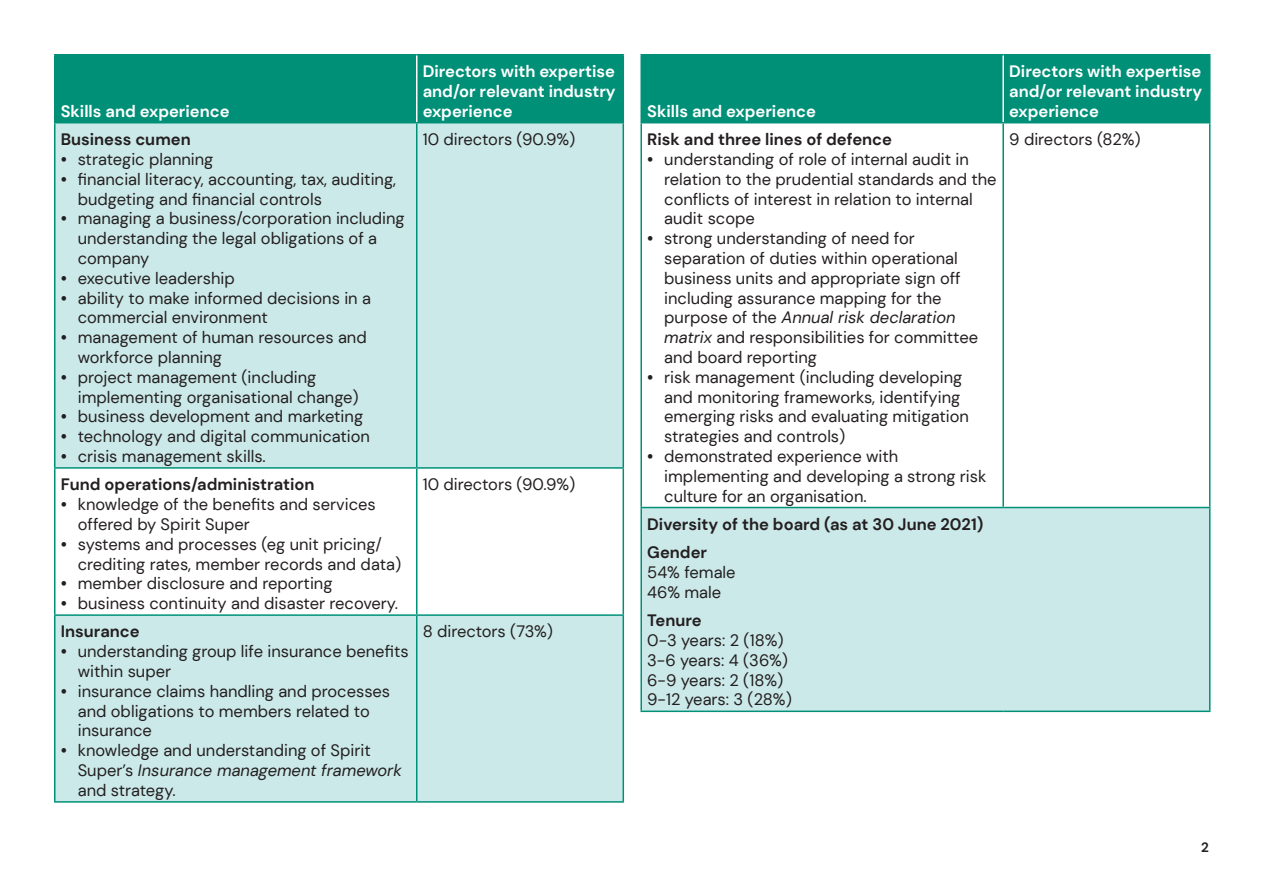
<style>
.page{position:relative;width:1263px;height:893px;background:#fff}
.page>*{position:absolute;margin:0;border:0;box-sizing:border-box;transform-origin:0 0}
.Table_copy{font:16.5px/19.8px "DM Sans";color:#231f20}
.Table_header{font:700 16.5px/19.8px "DM Sans";color:#fff;text-align:justify}
.Table_bold{font:700 16.5px "DM Sans";color:#231f20}
.t1{font:700 13.5px "DM Sans";color:#231f20}
.s1{font-weight:700}
.s2{font-style:italic}
</style>
<div class="page">
<div style="left:56px;top:56px;width:566px;height:66px;background:#009078"></div>
<svg style="left:56px;top:123px;width:566px;height:678px;fill:#cce9e9"></svg>
<hr style="left:54px;top:123px;width:2px;height:344px;background:#009078">
<hr style="left:416px;top:123px;width:1px;height:344px;background:#009078">
<hr style="left:622px;top:123px;width:2px;height:344px;background:#009078">
<hr style="left:54px;top:467px;width:363px;height:2px;background:#009078">
<hr style="left:54px;top:469px;width:2px;height:145px;background:#009078">
<hr style="left:417px;top:467px;width:207px;height:2px;background:#009078">
<hr style="left:416px;top:469px;width:1px;height:145px;background:#009078">
<hr style="left:622px;top:469px;width:2px;height:145px;background:#009078">
<hr style="left:54px;top:614px;width:363px;height:2px;background:#009078">
<hr style="left:54px;top:616px;width:2px;height:185px;background:#009078">
<hr style="left:417px;top:614px;width:207px;height:2px;background:#009078">
<hr style="left:416px;top:616px;width:1px;height:185px;background:#009078">
<hr style="left:622px;top:616px;width:2px;height:185px;background:#009078">
<hr style="left:54px;top:54px;width:363px;height:2px;background:#009078">
<hr style="left:54px;top:56px;width:2px;height:66px;background:#009078">
<hr style="left:417px;top:54px;width:207px;height:2px;background:#009078">
<hr style="left:622px;top:56px;width:2px;height:66px;background:#009078">
<hr style="left:54px;top:122px;width:363px;height:1px;background:#009078">
<hr style="left:417px;top:122px;width:207px;height:1px;background:#009078">
<hr style="left:54px;top:801px;width:363px;height:2px;background:#009078">
<hr style="left:417px;top:801px;width:207px;height:2px;background:#009078">
<hr style="left:416px;top:56px;width:1px;height:66px;background:#fff">
<div style="left:642px;top:56px;width:567px;height:66px;background:#009078"></div>
<div style="left:641px;top:507px;width:569px;height:204px;background:#cce9e9"></div>
<hr style="left:640px;top:54px;width:363px;height:2px;background:#009078">
<hr style="left:640px;top:56px;width:2px;height:66px;background:#009078">
<hr style="left:1003px;top:54px;width:207px;height:2px;background:#009078">
<hr style="left:1209px;top:56px;width:1px;height:66px;background:#009078">
<hr style="left:640px;top:122px;width:363px;height:1px;background:#009078">
<hr style="left:1003px;top:122px;width:207px;height:1px;background:#009078">
<hr style="left:640px;top:123px;width:2px;height:384px;background:#009078">
<hr style="left:1002px;top:123px;width:2px;height:384px;background:#009078">
<hr style="left:1209px;top:123px;width:1px;height:384px;background:#009078">
<hr style="left:640px;top:507px;width:363px;height:1px;background:#009078">
<hr style="left:640px;top:508px;width:2px;height:203px;background:#009078">
<hr style="left:1003px;top:507px;width:207px;height:1px;background:#009078">
<hr style="left:1209px;top:508px;width:1px;height:203px;background:#009078">
<hr style="left:640px;top:711px;width:363px;height:1px;background:#009078">
<hr style="left:1003px;top:711px;width:207px;height:1px;background:#009078">
<hr style="left:1002px;top:56px;width:2px;height:66px;background:#fff">
<p class="Table_header" style="left:61px;top:101px;width:170px">Skills and experience</p>
<p class="Table_bold" style="left:61px;top:129px;width:131px">Business cumen</p>
<p class="Table_copy" style="left:61px;top:149px;width:154px"><span class="s1">•</span> strategic planning</p>
<p class="Table_copy" style="left:78px;top:169px;width:320px;text-indent:-17px"><span class="s1">•</span> financial literacy, accounting, tax, auditing, budgeting and financial controls</p>
<p class="Table_copy" style="left:78px;top:209px;width:328px;text-indent:-17px"><span class="s1">•</span> managing a business/corporation including understanding the legal obligations of a company</p>
<p class="Table_copy" style="left:61px;top:268px;width:176px"><span class="s1">•</span> executive leadership</p>
<p class="Table_copy" style="left:78px;top:288px;width:295px;text-indent:-17px"><span class="s1">•</span> ability to make informed decisions in a commercial environment</p>
<p class="Table_copy" style="left:78px;top:327px;width:290px;text-indent:-17px"><span class="s1">•</span> management of human resources and workforce planning</p>
<p class="Table_copy" style="left:78px;top:367px;width:282px;text-indent:-17px"><span class="s1">•</span> project management (including implementing organisational change)</p>
<p class="Table_copy" style="left:61px;top:407px;width:304px"><span class="s1">•</span> business development and marketing</p>
<p class="Table_copy" style="left:61px;top:426px;width:311px"><span class="s1">•</span> technology and digital communication</p>
<p class="Table_copy" style="left:61px;top:446px;width:207px"><span class="s1">•</span> crisis management skills.</p>
<p class="Table_bold" style="left:61px;top:474px;width:255px">Fund operations/administration</p>
<p class="Table_copy" style="left:78px;top:494px;width:300px;text-indent:-17px"><span class="s1">•</span> knowledge of the benefits and services offered by Spirit Super</p>
<p class="Table_copy" style="left:78px;top:534px;width:325px;text-indent:-17px"><span class="s1">•</span> systems and processes (eg unit pricing/ crediting rates, member records and data)</p>
<p class="Table_copy" style="left:61px;top:574px;width:273px"><span class="s1">•</span> member disclosure and reporting</p>
<p class="Table_copy" style="left:61px;top:593px;width:339px"><span class="s1">•</span> business continuity and disaster recovery.</p>
<p class="Table_bold" style="left:61px;top:621px;width:80px">Insurance</p>
<p class="Table_copy" style="left:78px;top:641px;width:332px;text-indent:-17px"><span class="s1">•</span> understanding group life insurance benefits within super</p>
<p class="Table_copy" style="left:78px;top:681px;width:314px;text-indent:-17px"><span class="s1">•</span> insurance claims handling and processes and obligations to members related to insurance</p>
<p class="Table_copy" style="left:78px;top:740px;width:326px;text-indent:-17px"><span class="s1">•</span> knowledge and understanding of Spirit<br>Super’s <span class="s2">Insurance management framework </span>and strategy.</p>
<p class="Table_header" style="left:423px;top:61px;width:194px">Directors with expertise and/or relevant industry experience</p>
<p class="Table_copy" style="left:423px;top:129px;width:154px">10 directors (90.9%)</p>
<p class="Table_copy" style="left:423px;top:475px;width:154px">10 directors (90.9%)</p>
<p class="Table_copy" style="left:423px;top:622px;width:132px">8 directors (73%)</p>
<p class="Table_header" style="left:647px;top:101px;width:170px">Skills and experience</p>
<p class="Table_bold" style="left:647px;top:129px;width:246px">Risk and three lines of defence</p>
<p class="Table_copy" style="left:664px;top:149px;width:334px;text-indent:-17px"><span class="s1">•</span> understanding of role of internal audit in relation to the prudential standards and the conflicts of interest in relation to internal audit scope</p>
<p class="Table_copy" style="left:664px;top:228px;width:315px;text-indent:-17px"><span class="s1">•</span> strong understanding of need for separation of duties within operational business units and appropriate sign off including assurance mapping for the purpose of the <span class="s2">Annual risk declaration matrix</span> and responsibilities for committee and board reporting</p>
<p class="Table_copy" style="left:664px;top:367px;width:306px;text-indent:-17px"><span class="s1">•</span> risk management (including developing and monitoring frameworks, identifying emerging risks and evaluating mitigation strategies and controls)</p>
<p class="Table_copy" style="left:664px;top:446px;width:324px;text-indent:-17px"><span class="s1">•</span> demonstrated experience with implementing and developing a strong risk culture for an organisation.</p>
<p class="Table_bold" style="left:647px;top:514px;width:338px">Diversity of the board (as at 30 June 2021)</p>
<p class="Table_bold" style="left:647px;top:542px;width:61px">Gender</p>
<p class="Table_copy" style="left:647px;top:562px;width:90px">54% female</p>
<p class="Table_copy" style="left:647px;top:582px;width:75px">46% male</p>
<p class="Table_bold" style="left:647px;top:610px;width:56px">Tenure</p>
<p class="Table_copy" style="left:647px;top:630px;width:138px">0-3 years: 2 (18%)</p>
<p class="Table_copy" style="left:647px;top:650px;width:142px">3-6 years: 4 (36%)</p>
<p class="Table_copy" style="left:647px;top:670px;width:138px">6-9 years: 2 (18%)</p>
<p class="Table_copy" style="left:647px;top:690px;width:146px">9-12 years: 3 (28%)</p>
<p class="Table_header" style="left:1009px;top:61px;width:194px">Directors with expertise and/or relevant industry experience</p>
<p class="Table_copy" style="left:1009px;top:129px;width:133px">9 directors (82%)</p>
<p class="t1" style="left:1201px;top:839px;width:9px">2</p>
</div>
